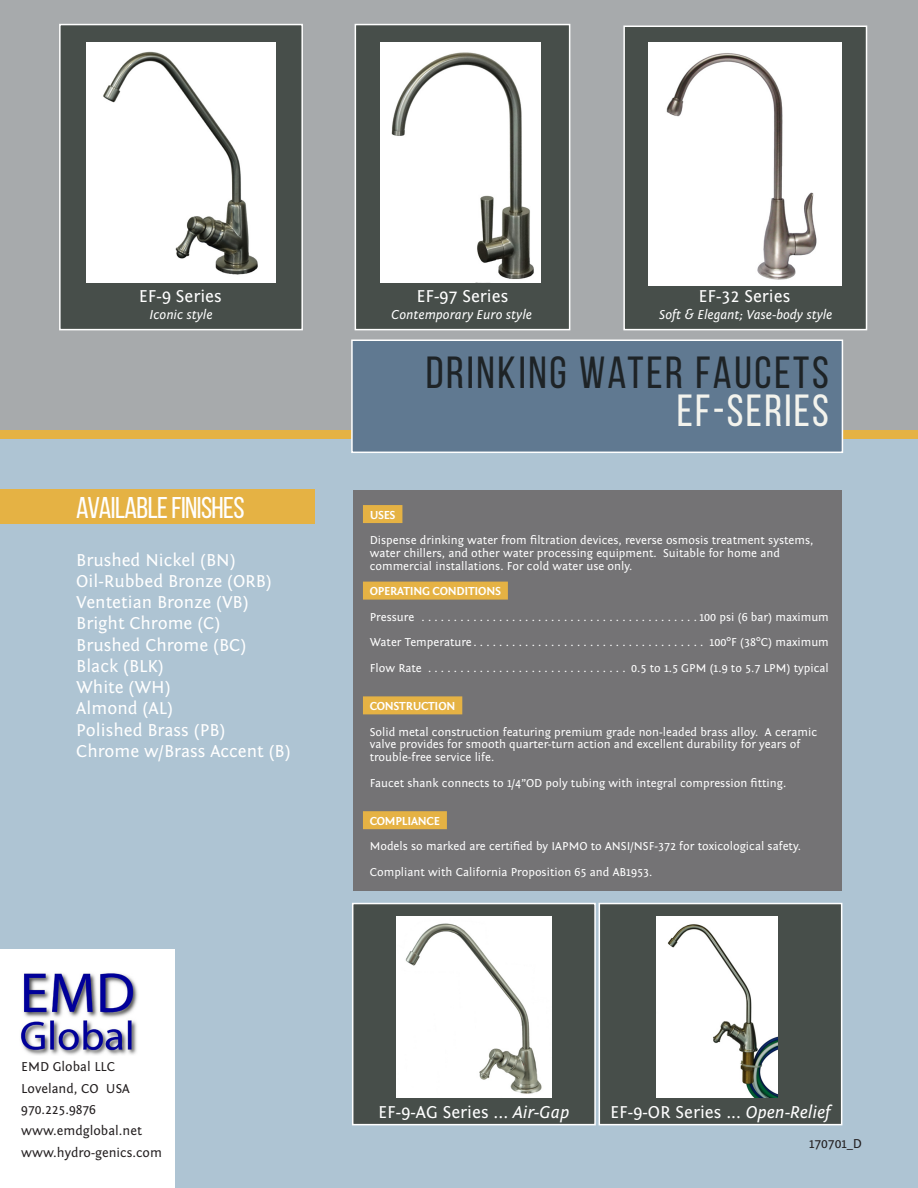
<style>
.page{position:relative;width:918px;height:1188px;background:#fff}
.page>*{position:absolute;margin:0;border:0;box-sizing:border-box;transform-origin:0 0}
.Car_name{font:45px "Bebas Neue";letter-spacing:.06em;color:#1e2326}
.Car_model{font:45px "Bebas Neue";letter-spacing:.05em;color:#f3f3ed}
.Tech_data_title{font:30px "Bebas Neue";letter-spacing:-.02em;color:#fff}
.Normal_text_left{font:18px "Fontin Sans";color:#fff}
.Normal_text_left-2{font:13.5px "Fontin Sans";color:#231f20}
.Normal_text_left-3{font:italic 13.5px "Fontin Sans";color:#fff}
.Normal_text{font:12px/12.8px "Fontin Sans";color:#fff}
.Subtitle_normal{font:700 12px "Fontin Sans";letter-spacing:-.02em;color:#fff}
.s1{font-style:italic}
</style>
<div class="page">
<div style="left:0;top:439px;width:918px;height:749px;background:#aec4d3"></div>
<div style="left:0;top:0;width:918px;height:430px;background:#a7aaac"></div>
<div style="left:0;top:430px;width:918px;height:9px;background:#e5b244"></div>
<div style="left:351px;top:339px;width:493px;height:114px;background:#607991"></div>
<div style="left:0;top:490px;width:314px;height:34px;background:#e5b244"></div>
<div style="left:353px;top:490px;width:489px;height:401px;background:#747375"></div>
<div style="left:363px;top:505px;width:39px;height:18px;background:#e5b244"></div>
<div style="left:363px;top:582px;width:145px;height:18px;background:#e5b244"></div>
<div style="left:363px;top:696px;width:99px;height:18px;background:#e5b244"></div>
<div style="left:363px;top:811px;width:84px;height:18px;background:#e5b244"></div>
<div style="left:352px;top:903px;width:244px;height:222px;background:#474e4a;border:2px solid #fff"></div>
<div style="left:599px;top:903px;width:243px;height:222px;background:#474e4a;border:2px solid #fff"></div>
<div style="left:59px;top:24px;width:244px;height:306px;background:#474e4a;border:2px solid #fff"></div>
<img style="left:656px;top:916px;width:122px;height:182px">
<div style="left:623px;top:26px;width:244px;height:304px;background:#474e4a;border:2px solid #fff"></div>
<img style="left:649px;top:43px;width:193px;height:242px">
<div style="left:355px;top:24px;width:215px;height:306px;background:#474e4a;border:2px solid #fff"></div>
<img style="left:381px;top:42px;width:160px;height:241px">
<img style="left:86px;top:43px;width:190px;height:239px">
<img style="left:396px;top:916px;width:155px;height:182px">
<div style="left:0;top:950px;width:174px;height:238px;background:#fff"></div>
<img style="left:20px;top:973px;width:118px;height:82px">
<p class="Normal_text_left" style="left:139px;top:286px;width:84px">EF-9 Series</p>
<p class="Normal_text_left" style="left:699px;top:286px;width:93px">EF-32 Series</p>
<p class="Normal_text_left" style="left:417px;top:286px;width:93px">EF-97 Series</p>
<p class="Normal_text_left-3" style="left:150px;top:307px;width:64px">Iconic style</p>
<p class="Normal_text_left-3" style="left:391px;top:307px;width:142px">Contemporary Euro style</p>
<p class="Normal_text_left-3" style="left:659px;top:307px;width:175px">Soft &amp; Elegant; Vase-body style</p>
<p class="Tech_data_title" style="left:76px;top:491px;width:170px">AVAILABLE FINISHES</p>
<p class="Normal_text_left" style="left:76px;top:550px;width:161px">Brushed Nickel (BN)</p>
<p class="Normal_text_left" style="left:76px;top:571px;width:197px">Oil-Rubbed Bronze (ORB)</p>
<p class="Normal_text_left" style="left:76px;top:592px;width:174px">Ventetian Bronze (VB)</p>
<p class="Normal_text_left" style="left:76px;top:613px;width:146px">Bright Chrome (C)</p>
<p class="Normal_text_left" style="left:76px;top:635px;width:171px">Brushed Chrome (BC)</p>
<p class="Normal_text_left" style="left:76px;top:656px;width:89px">Black (BLK)</p>
<p class="Normal_text_left" style="left:76px;top:677px;width:96px">White (WH)</p>
<p class="Normal_text_left" style="left:76px;top:699px;width:98px">Almond (AL)</p>
<p class="Normal_text_left" style="left:76px;top:720px;width:151px">Polished Brass (PB)</p>
<p class="Normal_text_left" style="left:76px;top:741px;width:216px">Chrome w/Brass Accent (B)</p>
<p class="Normal_text_left-2" style="left:21px;top:1060px;width:96px">EMD Global LLC</p>
<p class="Normal_text_left-2" style="left:21px;top:1081px;width:110px">Loveland, CO USA</p>
<p class="Normal_text_left-2" style="left:21px;top:1102px;width:76px">970.225.9876</p>
<p class="Normal_text_left-2" style="left:21px;top:1123px;width:122px">www.emdglobal.net</p>
<p class="Normal_text_left-2" style="left:21px;top:1145px;width:142px">www.hydro-genics.com</p>
<p class="Car_name" style="left:426px;top:348px;width:405px">DRINKING WATER FAUCETS</p>
<p class="Car_model" style="left:677px;top:386px;width:154px">EF-SERIES</p>
<p class="Subtitle_normal" style="left:370px;top:508px;width:27px">USES</p>
<p class="Normal_text" style="left:370px;top:534px;width:445px">Dispense drinking water from filtration devices, reverse osmosis treatment systems, water chillers, and other water processing equipment. Suitable for home and commercial installations. For cold water use only.</p>
<p class="Subtitle_normal" style="left:370px;top:585px;width:133px">OPERATING CONDITIONS</p>
<p class="Normal_text" style="left:699px;top:611px;width:131px">100 psi (6 bar) maximum</p>
<p class="Normal_text" style="left:370px;top:636px;width:107px">Water Temperature.....................................</p>
<p class="Normal_text" style="left:710px;top:636px;width:121px">100°F (38°C) maximum</p>
<p class="Normal_text" style="left:370px;top:662px;width:60px">Flow Rate ................................</p>
<p class="Normal_text" style="left:631px;top:662px;width:199px">0.5 to 1.5 GPM (1.9 to 5.7 LPM) typical</p>
<p class="Subtitle_normal" style="left:370px;top:700px;width:87px">CONSTRUCTION</p>
<p class="Normal_text" style="left:370px;top:725px;width:449px">Solid metal construction featuring premium grade non-leaded brass alloy. A ceramic valve provides for smooth quarter-turn action and excellent durability for years of trouble-free service life.</p>
<p class="Normal_text" style="left:370px;top:776px;width:418px">Faucet shank connects to 1/4”OD poly tubing with integral compression fitting.</p>
<p class="Subtitle_normal" style="left:370px;top:814px;width:72px">COMPLIANCE</p>
<p class="Normal_text" style="left:370px;top:840px;width:433px">Models so marked are certified by IAPMO to ANSI/NSF-372 for toxicological safety.</p>
<p class="Normal_text" style="left:370px;top:866px;width:284px">Compliant with California Proposition 65 and AB1953.</p>
<p class="Normal_text_left" style="left:378px;top:1102px;width:193px">EF-9-AG Series ... <span class="s1">Air-Gap</span></p>
<p class="Normal_text_left" style="left:610px;top:1102px;width:222px">EF-9-OR Series ... <span class="s1">Open-Relief</span></p>
<p class="Normal_text_left-2" style="left:809px;top:1136px;width:54px">170701_D</p>
</div>
